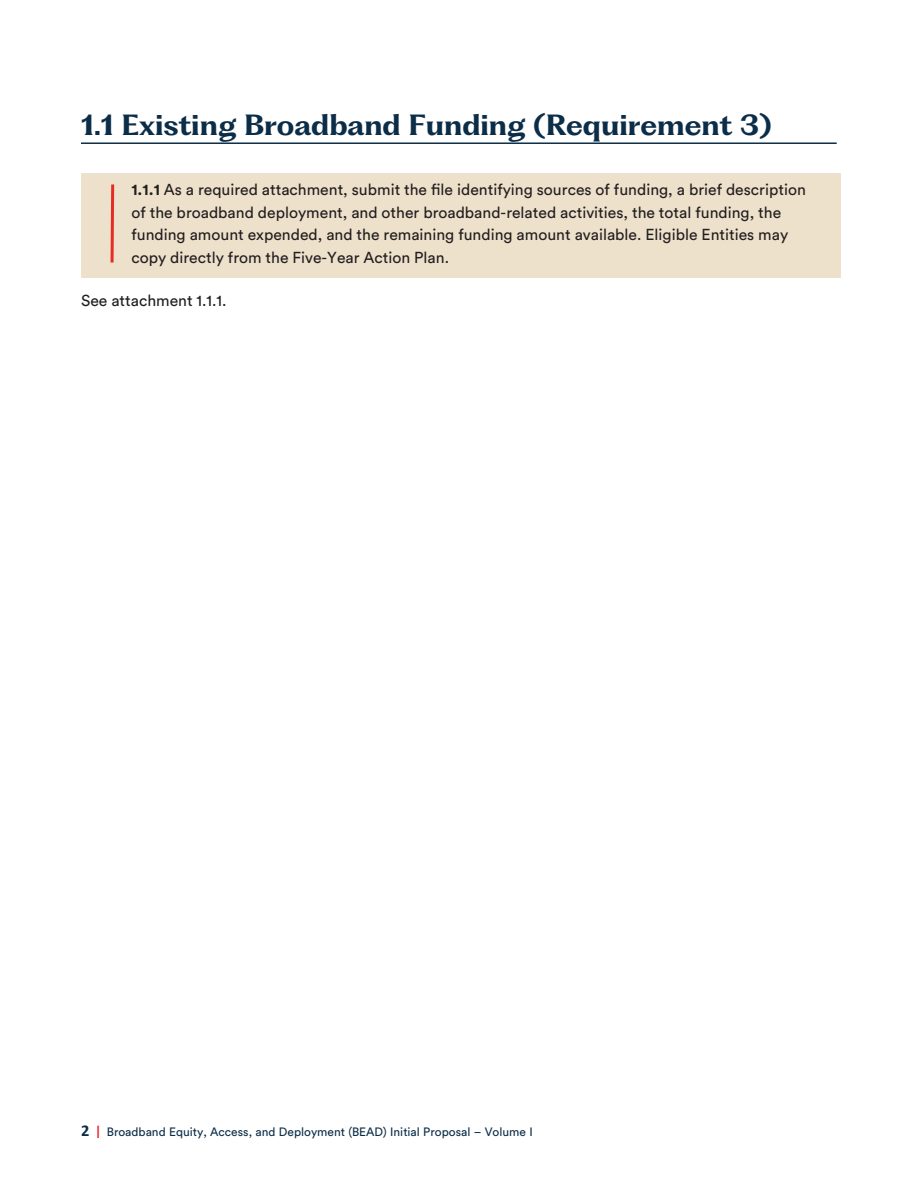
<style>
.page{position:relative;width:918px;height:1188px;background:#fff}
.page>*{position:absolute;margin:0;border:0;box-sizing:border-box;transform-origin:0 0}
.t1{font:700 27px "PP Fragment Glare";color:#0c2d47}
.t2{font:15.75px/22.5px "Circular Std";color:#231f20}
.t3{font:12px "Circular Std";color:#0c2d47}
.s1{font-weight:700}
.s2{font-family:"Calibri";font-weight:700;font-size:16.5px}
.s3{font-weight:700;font-size:12.75px;color:#e61e27}
</style>
<div class="page">
<div style="left:81px;top:173px;width:760px;height:105px;background:#eee1cb"></div>
<hr style="left:81px;top:142px;width:756px;height:2px;background:#0c2d47">
<svg style="left:110px;top:184px;width:5px;height:79px"></svg>
<p class="t1" style="left:81px;top:114px;width:692px">1.1 Existing Broadband Funding (Requirement 3)</p>
<p class="t2" style="left:131px;top:180px;width:676px"><span class="s1">1.1.1</span> As a required attachment, submit the file identifying sources of funding, a brief description of the broadband deployment, and other broadband-related activities, the total funding, the funding amount expended, and the remaining funding amount available. Eligible Entities may copy directly from the Five-Year Action Plan.</p>
<p class="t2" style="left:81px;top:291px;width:147px">See attachment 1.1.1.</p>
<p class="t3" style="left:81px;top:1127px;width:453px"><span class="s2">2</span> <span class="s3">|</span> Broadband Equity, Access, and Deployment (BEAD) Initial Proposal – Volume I</p>
</div>
